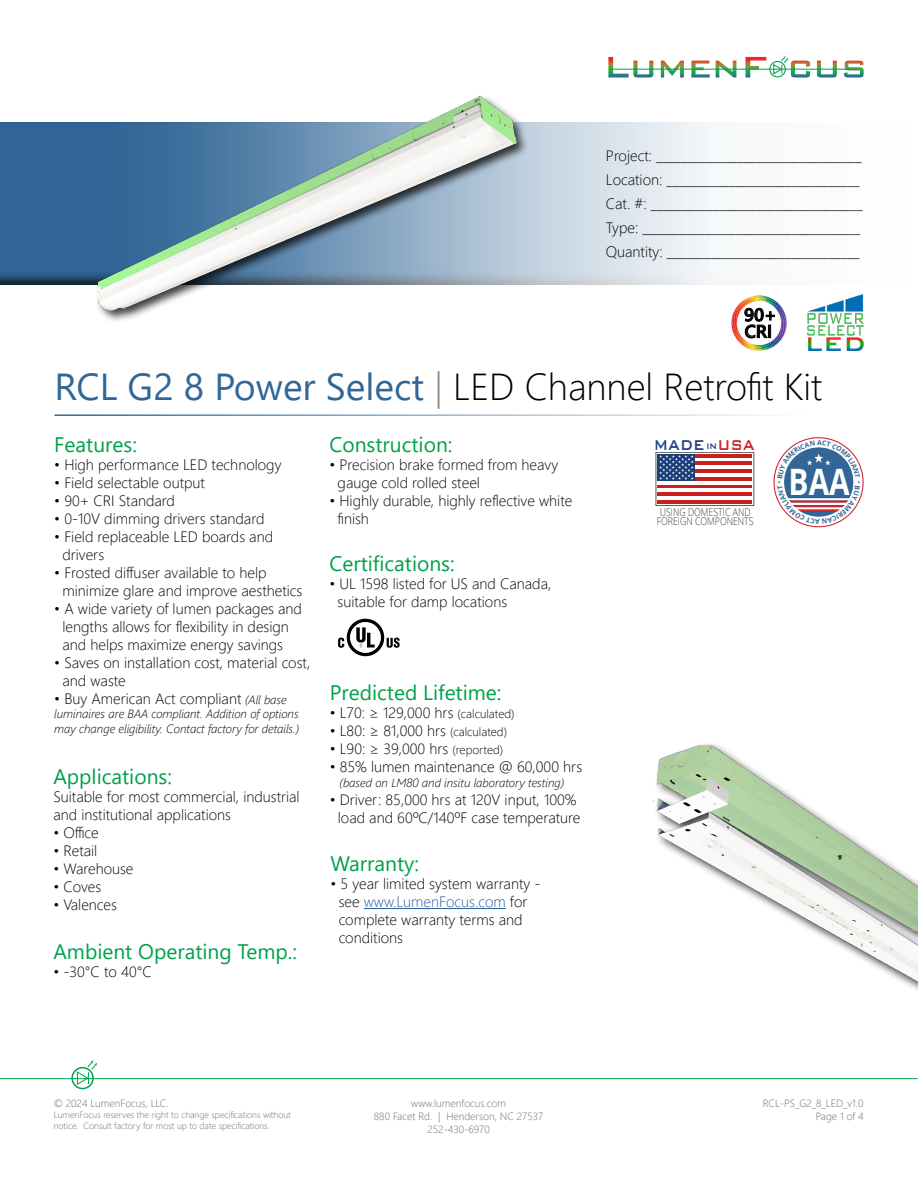
<style>
.page{position:relative;width:918px;height:1188px;background:#fff}
.page>*{position:absolute;margin:0;border:0;box-sizing:border-box;transform-origin:0 0}
.t1{font:300 37.5px "Segoe UI";color:#000}
.t2{font:700 36.45px "Open Sans";color:#fff;scale:.82 1}
.t3{font:21px "Segoe UI";color:#00a14b}
.t4{font:500 19.05px "Bank Gothic BT";color:#24418f;scale:.81 1}
.t5{font:600 18px/16.5px "Segoe UI";color:#000}
.t6{font:300 15px/18px "Segoe UI";color:#000}
.t7{font:italic 300 12px/14.4px "Segoe UI";color:#000}
.t8{font:300 10.8px/9.3px "Open Sans";color:#414042;scale:.82 1}
.t9{font:300 10.5px/12.6px "Segoe UI";color:#6d6e71;text-align:center}
.t10{font:300 9px/10.8px "Segoe UI";color:#6d6e71}
.s1{font-weight:400;color:#316696}
.s2{color:#808285}
.s3{font-style:italic;font-size:12px}
.s4{font-size:12px}
.s5{color:#215e9e}
.s6{font-size:13.05px}
.s7{color:#d2232a}
</style>
<div class="page">
<div style="left:656px;top:452px;width:98px;height:54px;border:1px solid #58595b"></div>
<hr style="left:657px;top:454px;width:95px;height:4px;background:#ca1f1d">
<svg style="left:695px;top:461px;width:57px;height:1px"></svg>
<hr style="left:657px;top:462px;width:95px;height:3px;background:#ca1f1d">
<hr style="left:657px;top:469px;width:95px;height:4px;background:#ca1f1d">
<hr style="left:657px;top:477px;width:95px;height:4px;background:#ca1f1d">
<hr style="left:657px;top:481px;width:95px;height:4px;background:#fff">
<hr style="left:657px;top:485px;width:95px;height:3px;background:#ca1f1d">
<hr style="left:657px;top:488px;width:95px;height:4px;background:#fff">
<hr style="left:657px;top:492px;width:95px;height:4px;background:#ca1f1d">
<hr style="left:657px;top:496px;width:95px;height:4px;background:#fff">
<hr style="left:657px;top:500px;width:95px;height:4px;background:#ca1f1d">
<div style="left:657px;top:454px;width:38px;height:27px;background:#1a3e7a"></div>
<svg style="left:659px;top:455px;width:35px;height:25px"></svg>
<div style="left:0;top:112px;width:918px;height:174px;background:#000;opacity:.75"></div>
<svg style="left:608px;top:57px;width:45px;height:20px"></svg>
<svg style="left:661px;top:61px;width:23px;height:16px"></svg>
<svg style="left:691px;top:61px;width:19px;height:16px"></svg>
<svg style="left:716px;top:61px;width:20px;height:16px"></svg>
<svg style="left:745px;top:57px;width:21px;height:20px"></svg>
<svg style="left:817px;top:61px;width:20px;height:16px"></svg>
<svg style="left:844px;top:61px;width:20px;height:16px"></svg>
<div style="left:769px;top:61px;width:17px;height:16px;border:1px solid #00a14b;border-radius:50%"></div>
<hr style="left:609px;top:69px;width:249px;height:1px;background:#00a14b">
<svg style="left:773px;top:56px;width:37px;height:21px"></svg>
<hr style="left:0;top:1078px;width:918px;height:1px;background:#00a14b">
<div style="left:71px;top:1067px;width:23px;height:22px;border:2px solid #00a14b;border-radius:50%"></div>
<svg style="left:76px;top:1060px;width:21px;height:25px"></svg>
<hr style="left:55px;top:414px;width:753px;height:2px;background:#316696">
<img style="left:99px;top:95px;width:428px;height:226px">
<img style="left:652px;top:744px;width:266px;height:246px">
<img style="left:731px;top:295px;width:51px;height:55px">
<img style="left:807px;top:294px;width:57px;height:57px">
<hr style="left:364px;top:908px;width:142px;height:1px;background:#215e9e">
<svg style="left:338px;top:619px;width:62px;height:37px"></svg>
<svg style="left:773px;top:437px;width:88px;height:91px"></svg>
<p class="t6" style="left:606px;top:143px;width:258px;line-height:24px">Project: _________________________________ Location: _______________________________ Cat. #: __________________________________ Type: ___________________________________ Quantity: _______________________________</p>
<p class="t5" style="left:744px;top:305px;width:34px">90+<br>CRI</p>
<h1 class="t1" style="left:55px;top:351px;width:769px"><span class="s1">RCL G2 8 Power Select</span> <span class="s2">|</span> LED Channel Retrofit Kit</h1>
<h3 class="t3" style="left:54px;top:424px;width:84px">Features:</h3>
<p class="t6" style="left:54px;top:454px;width:229px">• High performance LED technology</p>
<p class="t6" style="left:54px;top:472px;width:152px">• Field selectable output</p>
<p class="t6" style="left:54px;top:490px;width:122px">• 90+ CRI Standard</p>
<p class="t6" style="left:54px;top:508px;width:212px">• 0-10V dimming drivers standard</p>
<p class="t6" style="left:63px;top:526px;width:212px;text-indent:-8px">• Field replaceable LED boards and drivers</p>
<p class="t6" style="left:63px;top:562px;width:241px;text-indent:-8px">• Frosted diffuser available to help minimize glare and improve aesthetics</p>
<p class="t6" style="left:63px;top:598px;width:241px;text-indent:-8px">• A wide variety of lumen packages and lengths allows for flexibility in design and helps maximize energy savings</p>
<p class="t6" style="left:63px;top:652px;width:249px;text-indent:-8px">• Saves on installation cost, material cost, and waste</p>
<p class="t6" style="left:54px;top:688px;width:234px">• Buy American Act compliant <span class="s3">(All base</span></p>
<p class="t7" style="left:54px;top:705px;width:247px">luminaires are BAA compliant. Addition of options may change eligibility. Contact factory for details.)</p>
<h3 class="t3" style="left:53px;top:756px;width:120px">Applications:</h3>
<p class="t6" style="left:53px;top:786px;width:248px">Suitable for most commercial, industrial and institutional applications</p>
<p class="t6" style="left:53px;top:822px;width:47px">• Office</p>
<p class="t6" style="left:53px;top:840px;width:45px">• Retail</p>
<p class="t6" style="left:53px;top:858px;width:82px">• Warehouse</p>
<p class="t6" style="left:53px;top:876px;width:49px">• Coves</p>
<p class="t6" style="left:53px;top:894px;width:65px">• Valences</p>
<h3 class="t3" style="left:53px;top:931px;width:245px">Ambient Operating Temp.:</h3>
<p class="t6" style="left:53px;top:961px;width:100px">• -30°C to 40°C</p>
<h3 class="t3" style="left:329px;top:424px;width:125px">Construction:</h3>
<p class="t6" style="left:338px;top:454px;width:222px;text-indent:-8px">• Precision brake formed from heavy gauge cold rolled steel</p>
<p class="t6" style="left:338px;top:490px;width:236px;text-indent:-8px">• Highly durable, highly reflective white finish</p>
<h3 class="t3" style="left:329px;top:544px;width:127px">Certifications:</h3>
<p class="t6" style="left:338px;top:573px;width:215px;text-indent:-8px">• UL 1598 listed for US and Canada, suitable for damp locations</p>
<h3 class="t3" style="left:330px;top:673px;width:173px">Predicted Lifetime:</h3>
<p class="t6" style="left:330px;top:703px;width:186px">• L70: ≥ 129,000 hrs <span class="s4">(calculated)</span></p>
<p class="t6" style="left:330px;top:721px;width:179px">• L80: ≥ 81,000 hrs <span class="s4">(calculated)</span></p>
<p class="t6" style="left:330px;top:739px;width:175px">• L90: ≥ 39,000 hrs <span class="s4">(reported)</span></p>
<p class="t6" style="left:330px;top:757px;width:254px">• 85% lumen maintenance @ 60,000 hrs</p>
<p class="t7" style="left:340px;top:773px;width:226px">(based on LM80 and insitu laboratory testing)</p>
<p class="t6" style="left:330px;top:789px;width:252px;text-align:center">• Driver: 85,000 hrs at 120V input, 100% load and 60ºC/140ºF case temperature</p>
<h3 class="t3" style="left:330px;top:844px;width:90px">Warranty:</h3>
<p class="t6" style="left:339px;top:873px;width:203px;text-indent:-8px">• 5 year limited system warranty - see <span class="s5">www.LumenFocus.com</span> for complete warranty terms and conditions</p>
<p class="t4" style="left:654px;top:434px;width:126px">MADE<span class="s6">in</span><span class="s7">USA</span></p>
<p class="t8" style="left:657px;top:507px;width:120px">USING DOMESTIC AND<br>FOREIGN COMPONENTS</p>
<h2 class="t2" style="left:789px;top:456px;width:76px">BAA</h2>
<p class="t9" style="left:374px;top:1096px;width:171px">www.lumenfocus.com<br>880 Facet Rd. | Henderson, NC 27537<br>252-430-6970</p>
<p class="t9" style="left:54px;top:1096px;width:117px">© 2024 LumenFocus, LLC.</p>
<p class="t10" style="left:54px;top:1109px;width:239px">LumenFocus reserves the right to change specifications without notice. Consult factory for most up to date specifications.</p>
<p class="t9" style="left:763px;top:1096px;width:102px;text-align:right">RCL-PS_G2_8_LED_v1.0<br>Page 1 of 4</p>
</div>
